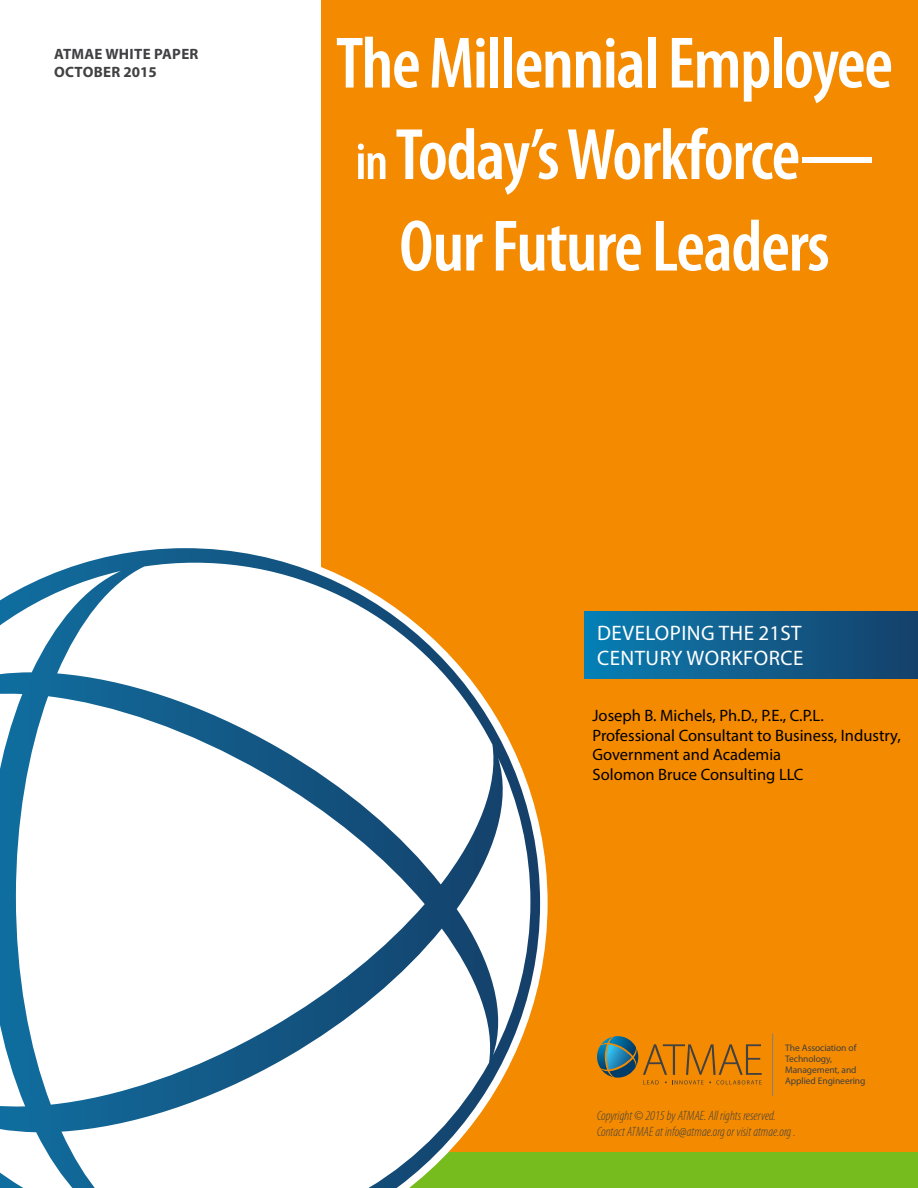
<style>
.page{position:relative;width:918px;height:1188px;background:#fff}
.page>*{position:absolute;margin:0;border:0;box-sizing:border-box;transform-origin:0 0}
.t1{font:600 condensed 73.5px/91.5px "Myriad Pro";letter-spacing:-.02em;color:#fff;text-align:center}
.t2{font:21px/25.2px "Myriad Pro";letter-spacing:.02em;color:#fff}
.t3{font:16.5px/19.8px "Myriad Pro";color:#000}
.t4{font:700 15px/18px "Myriad Pro";letter-spacing:.02em;color:#414042}
.t5{font:italic 300 condensed 13.5px/16.2px "Myriad Pro";color:#414042}
.t6{font:9.45px/11.1px "Myriad Pro";letter-spacing:-.01em;color:#414042}
.s1{font-size:52.5px}
</style>
<div class="page">
<div style="left:0;top:1151px;width:918px;height:37px;background:#77bc1f"></div>
<div style="left:322px;top:0;width:596px;height:1151px;background:#f38a00"></div>
<svg style="left:84px;top:541px;width:464px;height:611px"></svg>
<svg style="left:60px;top:563px;width:438px;height:321px;fill:#fff"></svg>
<svg style="left:127px;top:696px;width:298px;height:233px"></svg>
<svg style="left:457px;top:758px;width:73px;height:297px;background:#bdc7ce"></svg>
<svg style="left:127px;top:929px;width:368px;height:259px;fill:#fff"></svg>
<svg style="left:0;top:571px;width:127px;height:617px"></svg>
<div style="left:585px;top:611px;width:333px;height:67px;background:linear-gradient(to right,#0a7eb3,#174069)"></div>
<svg style="left:597px;top:1036px;width:165px;height:48px"></svg>
<hr style="left:772px;top:1034px;width:1px;height:62px;background:#808285">
<p class="t4" style="left:54px;top:44px;width:146px">ATMAE WHITE PAPER<br>OCTOBER 2015</p>
<h1 class="t1" style="left:336px;top:19px;width:559px">The Millennial Employee <span class="s1">in</span> Today’s Workforce—<br>Our Future Leaders</h1>
<p class="t2" style="left:597px;top:620px;width:208px">DEVELOPING THE 21ST<br>CENTURY WORKFORCE</p>
<p class="t3" style="left:593px;top:705px;width:310px">Joseph B. Michels, Ph.D., P.E., C.P.L.<br>Professional Consultant to Business, Industry, Government and Academia<br>Solomon Bruce Consulting LLC</p>
<p class="t6" style="left:785px;top:1042px;width:82px">The Association of<br>Technology,<br>Management, and<br>Applied Engineering</p>
<p class="t5" style="left:597px;top:1107px;width:200px">Copyright © 2015 by ATMAE. All rights reserved.<br>Contact ATMAE at info@atmae.org or visit atmae.org .</p>
</div>
